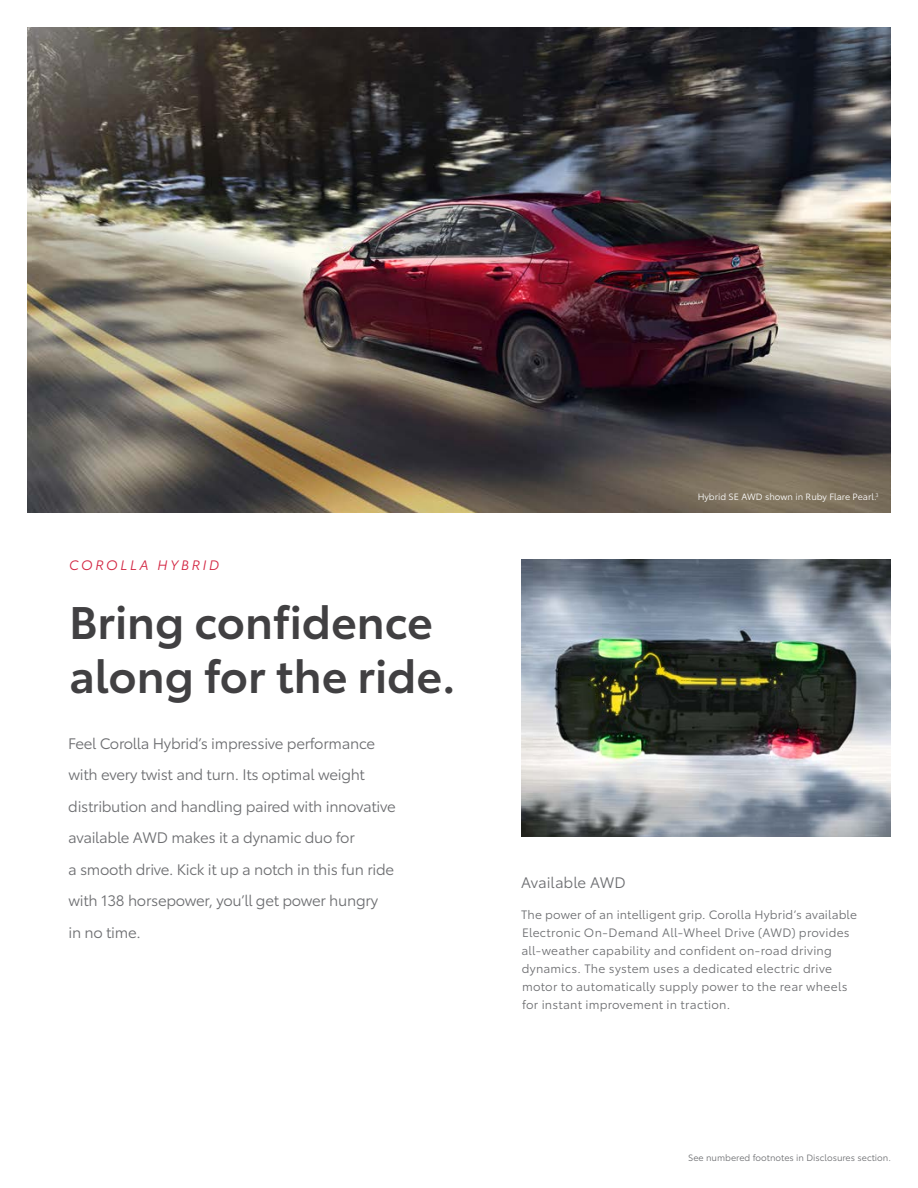
<style>
.page{position:relative;width:918px;height:1188px;background:#fff}
.page>*{position:absolute;margin:0;border:0;box-sizing:border-box;transform-origin:0 0}
.t1{font:600 45px/54px "Toyota Type";color:#414042}
.t2{font:15px/31.5px "Toyota Type";letter-spacing:-.02em;color:#6d6e71}
.t3{font:italic 13.5px "Toyota Type";letter-spacing:.2em;color:#d32642}
.t4{font:12px/18px "Toyota Type";letter-spacing:.02em;color:#6d6e71}
.t5{font:9px "Toyota Type";color:#6d6e71}
.t6{font:9px "Toyota Type";color:#fff}
</style>
<div class="page">
<img style="left:27px;top:27px;width:864px;height:485px">
<img style="left:522px;top:559px;width:369px;height:278px">
<p class="t3" style="left:69px;top:554px;width:151px">COROLLA HYBRID</p>
<h1 class="t1" style="left:69px;top:592px;width:388px">Bring confidence along for the ride.</h1>
<p class="t2" style="left:68px;top:726px;width:329px">Feel Corolla Hybrid’s impressive performance with every twist and turn. Its optimal weight distribution and handling paired with innovative available AWD makes it a dynamic duo for<br>a smooth drive. Kick it up a notch in this fun ride with 138 horsepower, you’ll get power hungry<br>in no time.</p>
<p class="t6" style="left:698px;top:490px;width:182px">Hybrid SE AWD shown in Ruby Flare Pearl.<sup>3</sup></p>
<p class="t2" style="left:521px;top:866px;width:106px">Available AWD</p>
<p class="t4" style="left:521px;top:905px;width:337px">The power of an intelligent grip. Corolla Hybrid’s available Electronic On-Demand All-Wheel Drive (AWD) provides all-weather capability and confident on-road driving dynamics. The system uses a dedicated electric drive motor to automatically supply power to the rear wheels for instant improvement in traction.</p>
<p class="t5" style="left:688px;top:1151px;width:204px">See numbered footnotes in Disclosures section.</p>
</div>
